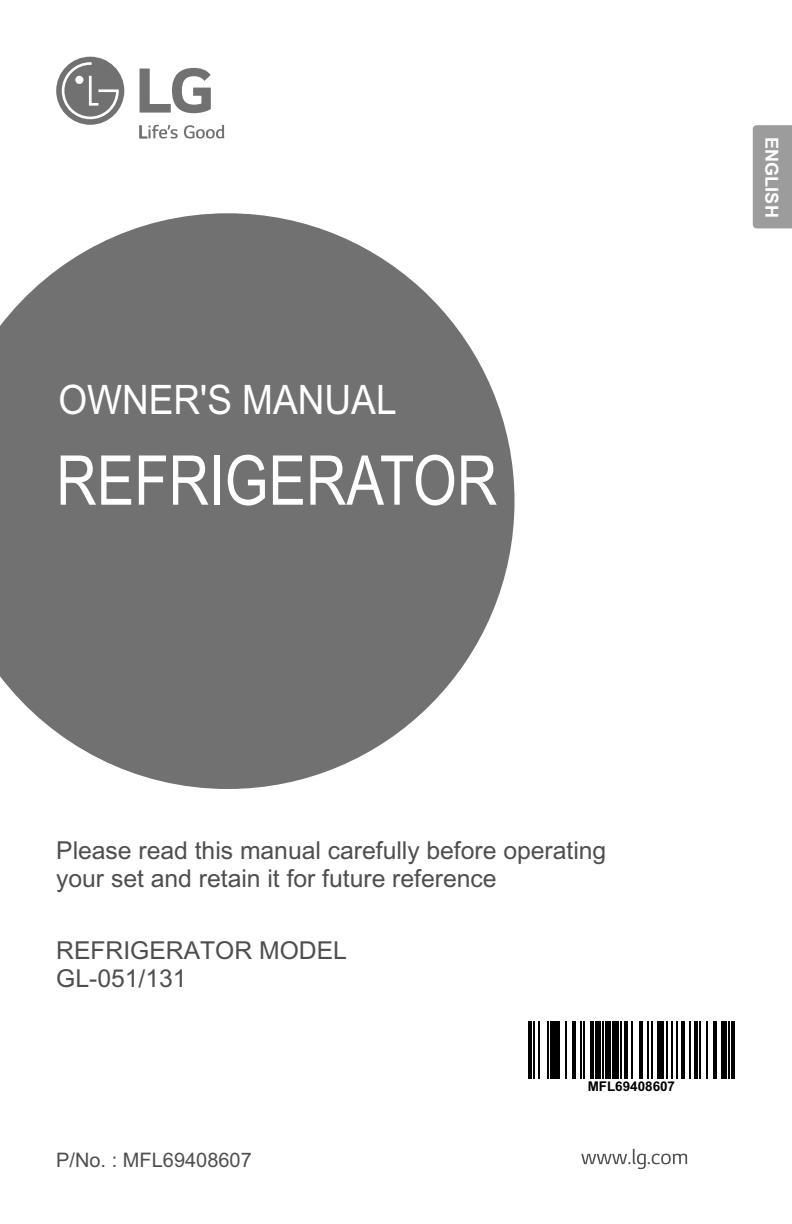
<style>
.page{position:relative;width:792px;height:1224px;background:#fff}
.page>*{position:absolute;margin:0;border:0;box-sizing:border-box;transform-origin:0 0}
.t1{font:68.8px "Arial";color:#fff;scale:.82 1}
.t2{font:40.6px "Arial";color:#fff;scale:.91 1}
.t3{font:24.6px/27.8px "Arial Unicode MS";color:#4e4e4e}
.t4{font:20px "Arial";color:#4e4e4e}
.t5{font:700 18px "Arial";color:#fff}
.t6{font:700 13.4px "Arial";color:#000}
</style>
<div class="page">
<svg style="left:0;top:213px;width:515px;height:576px;fill:#717171"></svg>
<div style="left:753px;top:125px;width:39px;height:103px;background:#9c9c9c"></div>
<svg style="left:140px;top:125px;width:38px;height:14px"></svg>
<svg style="left:184px;top:125px;width:40px;height:14px"></svg>
<svg style="left:140px;top:68px;width:71px;height:45px"></svg>
<div style="left:56px;top:57px;width:68px;height:68px;background:#717171;border-radius:50%"></div>
<svg style="left:62px;top:62px;width:57px;height:57px"></svg>
<svg style="left:581px;top:1149px;width:106px;height:20px"></svg>
<hr style="left:528px;top:1021px;width:4px;height:58px;background:#000">
<hr style="left:533px;top:1021px;width:2px;height:58px;background:#000">
<hr style="left:538px;top:1021px;width:2px;height:58px;background:#000">
<hr style="left:547px;top:1021px;width:1px;height:58px;background:#000">
<div style="left:550px;top:1021px;width:5px;height:58px;background:#000"></div>
<hr style="left:557px;top:1021px;width:3px;height:58px;background:#000">
<hr style="left:565px;top:1021px;width:2px;height:58px;background:#000">
<hr style="left:572px;top:1021px;width:3px;height:58px;background:#000">
<hr style="left:580px;top:1021px;width:2px;height:58px;background:#000">
<hr style="left:584px;top:1021px;width:1px;height:58px;background:#000">
<hr style="left:590px;top:1021px;width:4px;height:58px;background:#000">
<div style="left:595px;top:1021px;width:5px;height:58px;background:#000"></div>
<hr style="left:602px;top:1021px;width:2px;height:58px;background:#000">
<div style="left:605px;top:1021px;width:6px;height:58px;background:#000"></div>
<div style="left:612px;top:1021px;width:7px;height:58px;background:#000"></div>
<hr style="left:621px;top:1021px;width:1px;height:58px;background:#000">
<hr style="left:624px;top:1021px;width:3px;height:58px;background:#000">
<hr style="left:631px;top:1021px;width:1px;height:58px;background:#000">
<hr style="left:639px;top:1021px;width:3px;height:58px;background:#000">
<hr style="left:647px;top:1021px;width:2px;height:58px;background:#000">
<hr style="left:651px;top:1021px;width:2px;height:58px;background:#000">
<div style="left:658px;top:1021px;width:6px;height:58px;background:#000"></div>
<hr style="left:666px;top:1021px;width:2px;height:58px;background:#000">
<hr style="left:671px;top:1021px;width:2px;height:58px;background:#000">
<hr style="left:676px;top:1021px;width:2px;height:58px;background:#000">
<hr style="left:681px;top:1021px;width:3px;height:58px;background:#000">
<hr style="left:689px;top:1021px;width:2px;height:58px;background:#000">
<hr style="left:695px;top:1021px;width:3px;height:58px;background:#000">
<hr style="left:700px;top:1021px;width:1px;height:58px;background:#000">
<hr style="left:706px;top:1021px;width:2px;height:58px;background:#000">
<hr style="left:713px;top:1021px;width:3px;height:58px;background:#000">
<div style="left:721px;top:1021px;width:5px;height:58px;background:#000"></div>
<hr style="left:728px;top:1021px;width:2px;height:58px;background:#000">
<hr style="left:731px;top:1021px;width:4px;height:58px;background:#000">
<h2 class="t2" style="left:58px;top:384px;width:373px">OWNER'S MANUAL</h2>
<h1 class="t1" style="left:56px;top:455px;width:540px">REFRIGERATOR</h1>
<p class="t5" style="left:779px;top:137px;width:82px;rotate:90deg">ENGLISH</p>
<p class="t3" style="left:56px;top:839px;width:552px">Please read this manual carefully before operating your set and retain it for future reference</p>
<p class="t3" style="left:56px;top:939px;width:292px">REFRIGERATOR MODEL<br>GL-051/131</p>
<p class="t4" style="left:56px;top:1153px;width:197px">P/No. : MFL69408607</p>
<p class="t6" style="left:588px;top:1081px;width:89px">MFL69408607</p>
</div>
